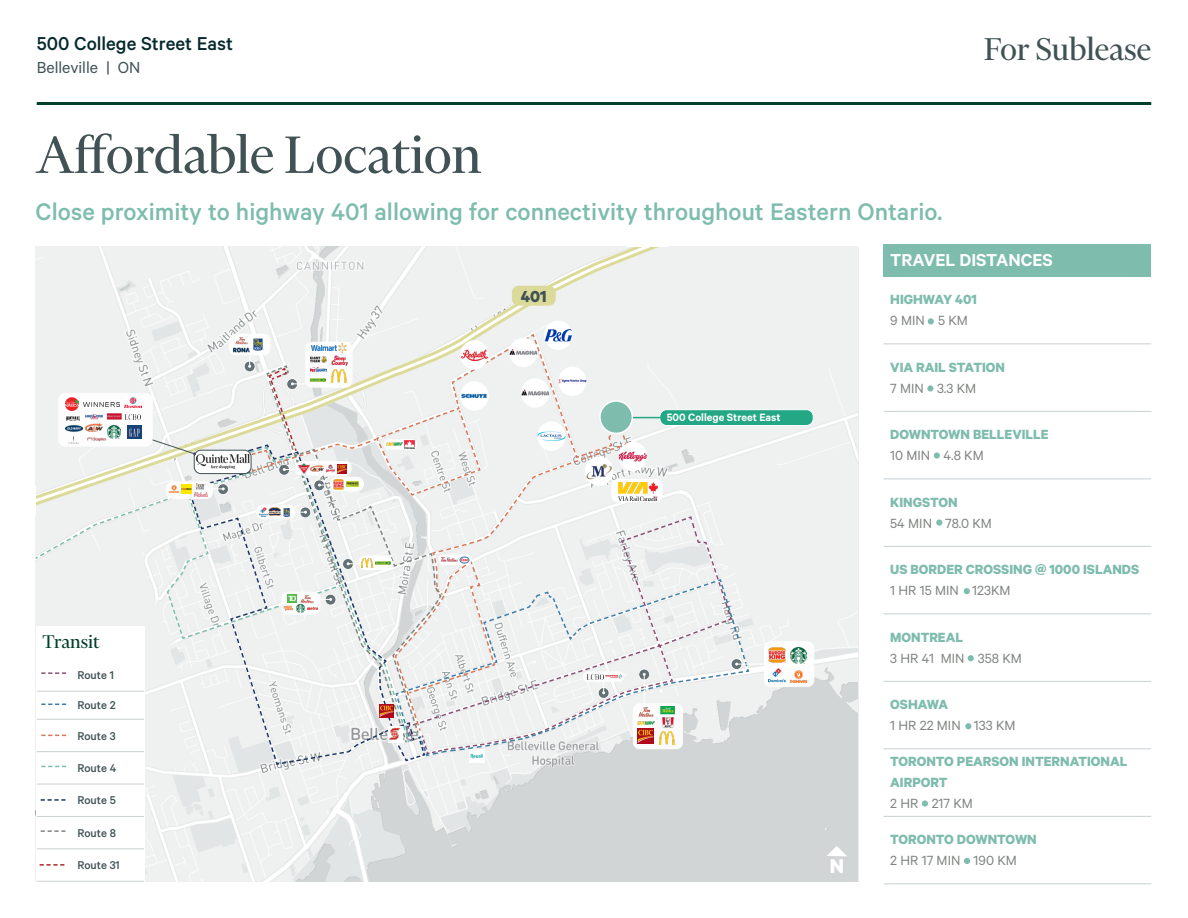
<style>
.page{position:relative;width:1188px;height:918px;background:#fff}
.page>*{position:absolute;margin:0;border:0;box-sizing:border-box;transform-origin:0 0}
.Heading_Small{font:60px "Financier Display";color:#415255}
.t1{font:36px "Financier Display";color:#415255}
.Subheading_Small{font:500 27px "Calibre";color:#7ebcad}
.t2{font:700 22.5px "Calibre";color:#fff}
.t3{font:500 21px "Calibre";color:#05292c}
.t4{font:21px "Financier Display";color:#023f2c}
.Table_Header{font:600 19.5px "Calibre";color:#fff}
.t5{font:18px "Calibre";color:#415255}
.t6{font:700 18px "Calibre";color:#415255}
.Subheading_Small-2{font:700 15px/21px "Calibre";color:#7ebcad}
.Body_Copy{font:15px "Calibre";color:#808581}
.Body_Copy-2{font:700 15px "Calibre";color:#7ebcad}
.Subheading_Small-3{font:15px "Calibre";color:#808581}
.Table_Content_Bold{font:500 12.75px "Calibre";color:#415255}
.t7{font:600 12px "Calibre";color:#fff}
</style>
<div class="page">
<img style="left:36px;top:247px;width:822px;height:634px">
<div style="left:884px;top:244px;width:267px;height:32px;background:#7ebcad"></div>
<hr style="left:884px;top:343px;width:267px;height:1px;background:#cad0d2">
<hr style="left:884px;top:411px;width:267px;height:1px;background:#cad0d2">
<hr style="left:884px;top:478px;width:267px;height:1px;background:#cad0d2">
<hr style="left:884px;top:546px;width:267px;height:1px;background:#cad0d2">
<hr style="left:884px;top:613px;width:267px;height:1px;background:#cad0d2">
<hr style="left:884px;top:681px;width:267px;height:1px;background:#cad0d2">
<hr style="left:884px;top:748px;width:267px;height:1px;background:#cad0d2">
<hr style="left:884px;top:816px;width:267px;height:1px;background:#cad0d2">
<hr style="left:884px;top:883px;width:267px;height:1px;background:#cad0d2">
<svg style="left:928px;top:318px;width:6px;height:6px"></svg>
<div style="left:927px;top:385px;width:6px;height:7px;background:#7ebcad;border-radius:50%"></div>
<div style="left:934px;top:452px;width:6px;height:7px;background:#7ebcad;border-radius:50%"></div>
<svg style="left:936px;top:520px;width:6px;height:6px"></svg>
<svg style="left:964px;top:588px;width:6px;height:6px"></svg>
<svg style="left:968px;top:655px;width:6px;height:6px"></svg>
<svg style="left:965px;top:723px;width:6px;height:6px"></svg>
<div style="left:922px;top:800px;width:6px;height:7px;background:#7ebcad;border-radius:50%"></div>
<svg style="left:964px;top:858px;width:6px;height:6px"></svg>
<svg style="left:827px;top:846px;width:20px;height:10px"></svg>
<div style="left:660px;top:410px;width:153px;height:15px;background:#24a785;border-radius:7px"></div>
<div style="left:660px;top:409px;width:154px;height:17px;border:1px solid #fff;border-radius:7px"></div>
<svg style="left:35px;top:246px;width:628px;height:90px"></svg>
<div style="left:512px;top:286px;width:44px;height:20px;background:#dbda99;border-radius:7px"></div>
<div style="left:626px;top:234px;width:42px;height:13px;background:#fff"></div>
<div style="left:37px;top:626px;width:108px;height:262px;background:#fff"></div>
<hr style="left:37px;top:784px;width:107px;height:1px;background:#cad0d2">
<hr style="left:37px;top:816px;width:107px;height:1px;background:#cad0d2">
<hr style="left:37px;top:848px;width:107px;height:1px;background:#cad0d2">
<hr style="left:37px;top:881px;width:107px;height:1px;background:#cad0d2">
<svg style="left:41px;top:799px;width:25px;height:2px"></svg>
<svg style="left:41px;top:830px;width:25px;height:2px"></svg>
<svg style="left:40px;top:864px;width:24px;height:2px"></svg>
<div style="left:544px;top:321px;width:28px;height:29px;background:#fff;border-radius:50%"></div>
<img style="left:544px;top:329px;width:28px;height:7px">
<hr style="left:737px;top:664px;width:44px;height:1px;background:#fff">
<div style="left:764px;top:641px;width:50px;height:46px;background:#fff;border-radius:7px"></div>
<div style="left:229px;top:334px;width:42px;height:21px;background:#fff;border-radius:7px"></div>
<img style="left:769px;top:648px;width:16px;height:15px">
<img style="left:790px;top:648px;width:16px;height:16px">
<img style="left:769px;top:668px;width:16px;height:15px">
<img style="left:791px;top:671px;width:16px;height:11px">
<svg style="left:35px;top:336px;width:714px;height:431px"></svg>
<img style="left:85px;top:423px;width:17px;height:9px">
<img style="left:65px;top:415px;width:17px;height:8px">
<img style="left:65px;top:426px;width:17px;height:6px">
<img style="left:66px;top:435px;width:15px;height:9px">
<img style="left:87px;top:434px;width:19px;height:10px">
<hr style="left:37px;top:102px;width:1114px;height:3px;background:#023f2c">
<p class="t3" style="left:37px;top:32px;width:198px">500 College Street East</p>
<p class="t5" style="left:37px;top:57px;width:105px">Belleville | ON</p>
<p class="Heading_Small" style="left:36px;top:123px;width:447px">Affordable Location</p>
<p class="Subheading_Small" style="left:36px;top:196px;width:909px">Close proximity to highway 401 allowing for connectivity throughout Eastern Ontario.</p>
<p class="t1" style="left:984px;top:30px;width:169px">For Sublease</p>
<p class="t4" style="left:43px;top:631px;width:58px">Transit</p>
<p class="Table_Content_Bold" style="left:77px;top:668px;width:38px">Route 1</p>
<p class="Table_Content_Bold" style="left:77px;top:698px;width:40px">Route 2</p>
<p class="Table_Content_Bold" style="left:77px;top:728px;width:40px">Route 3</p>
<p class="Table_Content_Bold" style="left:77px;top:761px;width:40px">Route 4</p>
<p class="Table_Content_Bold" style="left:77px;top:793px;width:40px">Route 5</p>
<p class="Table_Content_Bold" style="left:77px;top:825px;width:40px">Route 8</p>
<p class="Table_Content_Bold" style="left:77px;top:858px;width:44px">Route 31</p>
<p class="t6" style="left:521px;top:285px;width:28px">401</p>
<p class="t7" style="left:667px;top:411px;width:115px">500 College Street East</p>
<p class="t2" style="left:830px;top:852px;width:16px">N</p>
<p class="Table_Header" style="left:890px;top:249px;width:164px">TRAVEL DISTANCES</p>
<p class="Subheading_Small-2" style="left:890px;top:289px;width:88px">HIGHWAY 401</p>
<p class="Subheading_Small-3" style="left:890px;top:312px;width:79px">9 MIN 5 KM</p>
<p class="Subheading_Small-2" style="left:890px;top:356px;width:116px">VIA RAIL STATION</p>
<p class="Body_Copy" style="left:890px;top:380px;width:88px">7 MIN 3.3 KM</p>
<p class="Body_Copy-2" style="left:890px;top:426px;width:160px">DOWNTOWN BELLEVILLE</p>
<p class="Body_Copy" style="left:890px;top:447px;width:95px">10 MIN 4.8 KM</p>
<p class="Body_Copy-2" style="left:890px;top:493px;width:69px">KINGSTON</p>
<p class="Body_Copy" style="left:890px;top:515px;width:103px">54 MIN 78.0 KM</p>
<p class="Subheading_Small-2" style="left:890px;top:559px;width:250px">US BORDER CROSSING @ 1000 ISLANDS</p>
<p class="Body_Copy" style="left:890px;top:582px;width:122px">1 HR 15 MIN 123KM</p>
<p class="Subheading_Small-2" style="left:890px;top:626px;width:74px">MONTREAL</p>
<p class="Body_Copy" style="left:890px;top:650px;width:133px">3 HR 41 MIN 358 KM</p>
<p class="Subheading_Small-2" style="left:890px;top:694px;width:59px">OSHAWA</p>
<p class="Body_Copy" style="left:890px;top:717px;width:127px">1 HR 22 MIN 133 KM</p>
<p class="Subheading_Small-2" style="left:890px;top:751px;width:239px">TORONTO PEARSON INTERNATIONAL<br>AIRPORT</p>
<p class="Body_Copy" style="left:890px;top:795px;width:84px">2 HR 217 KM</p>
<p class="Subheading_Small-2" style="left:890px;top:829px;width:148px">TORONTO DOWNTOWN</p>
<p class="Body_Copy" style="left:890px;top:852px;width:128px">2 HR 17 MIN 190 KM</p>
</div>
